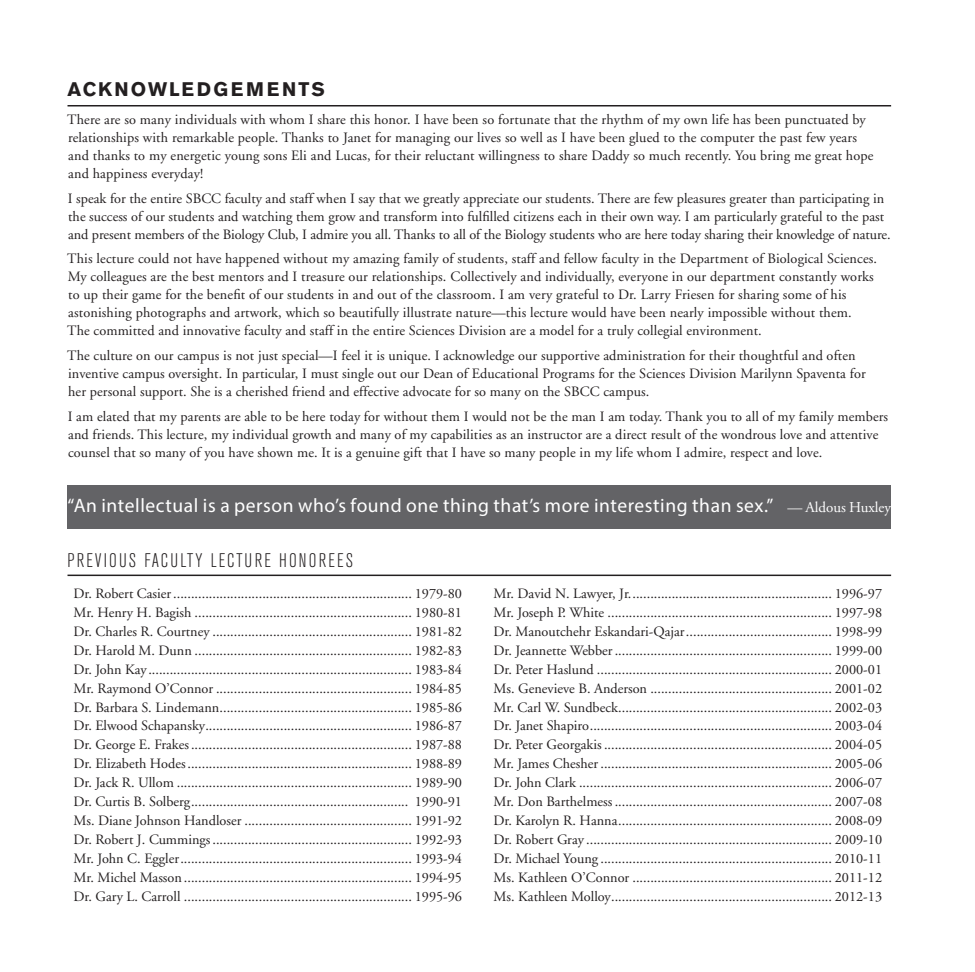
<style>
.page{position:relative;width:975px;height:972px;background:#fff}
.page>*{position:absolute;margin:0;border:0;box-sizing:border-box;transform-origin:0 0}
.t1{font:19.5px "Myriad Pro";letter-spacing:.03em;color:#fff}
.t2{font:300 condensed 19.5px "Akzidenz Grotesk BE";letter-spacing:.11em;color:#231f20}
.t3{font:700 19.5px "Akzidenz Grotesk BE";letter-spacing:.12em;color:#231f20}
.t4{font:14.25px/18px "Adobe Garamond";letter-spacing:.005em;color:#231f20}
.s1{font-family:"Adobe Garamond";font-size:15px}
</style>
<div class="page">
<hr style="left:68px;top:574px;width:823px;height:2px;background:#231f20">
<hr style="left:68px;top:105px;width:823px;height:1px;background:#231f20">
<div style="left:68px;top:485px;width:823px;height:43px;background:#636366"></div>
<p class="t3" style="left:68px;top:78px;width:259px">ACKNOWLEDGEMENTS</p>
<p class="t4" style="left:67px;top:111px;width:808px">There are so many individuals with whom I share this honor. I have been so fortunate that the rhythm of my own life has been punctuated by relationships with remarkable people. Thanks to Janet for managing our lives so well as I have been glued to the computer the past few years and thanks to my energetic young sons Eli and Lucas, for their reluctant willingness to share Daddy so much recently. You bring me great hope and happiness everyday!</p>
<p class="t4" style="left:68px;top:189px;width:824px">I speak for the entire SBCC faculty and staff when I say that we greatly appreciate our students. There are few pleasures greater than participating in the success of our students and watching them grow and transform into fulfilled citizens each in their own way. I am particularly grateful to the past and present members of the Biology Club, I admire you all. Thanks to all of the Biology students who are here today sharing their knowledge of nature.</p>
<p class="t4" style="left:67px;top:250px;width:811px">This lecture could not have happened without my amazing family of students, staff and fellow faculty in the Department of Biological Sciences.<br>My colleagues are the best mentors and I treasure our relationships. Collectively and individually, everyone in our department constantly works to up their game for the benefit of our students in and out of the classroom. I am very grateful to Dr. Larry Friesen for sharing some of his astonishing photographs and artwork, which so beautifully illustrate nature—this lecture would have been nearly impossible without them.<br>The committed and innovative faculty and staff in the entire Sciences Division are a model for a truly collegial environment.</p>
<p class="t4" style="left:67px;top:347px;width:800px">The culture on our campus is not just special—I feel it is unique. I acknowledge our supportive administration for their thoughtful and often inventive campus oversight. In particular, I must single out our Dean of Educational Programs for the Sciences Division Marilynn Spaventa for her personal support. She is a cherished friend and effective advocate for so many on the SBCC campus.</p>
<p class="t4" style="left:68px;top:408px;width:822px">I am elated that my parents are able to be here today for without them I would not be the man I am today. Thank you to all of my family members and friends. This lecture, my individual growth and many of my capabilities as an instructor are a direct result of the wondrous love and attentive counsel that so many of you have shown me. It is a genuine gift that I have so many people in my life whom I admire, respect and love.</p>
<p class="t1" style="left:68px;top:493px;width:825px">“An intellectual is a person who’s found one thing that’s more interesting than sex.” <span class="s1">— Aldous Huxley</span></p>
<p class="t2" style="left:68px;top:549px;width:287px">PREVIOUS FACULTY LECTURE HONOREES</p>
<p class="t4" style="left:74px;top:584px;width:390px">Dr. Robert Casier................................................................... 1979-80</p>
<p class="t4" style="left:74px;top:603px;width:390px">Mr. Henry H. Bagish ............................................................. 1980-81</p>
<p class="t4" style="left:74px;top:622px;width:390px">Dr. Charles R. Courtney ........................................................ 1981-82</p>
<p class="t4" style="left:74px;top:641px;width:390px">Dr. Harold M. Dunn ............................................................. 1982-83</p>
<p class="t4" style="left:74px;top:660px;width:390px">Dr. John Kay.......................................................................... 1983-84</p>
<p class="t4" style="left:74px;top:679px;width:390px">Mr. Raymond O’Connor ....................................................... 1984-85</p>
<p class="t4" style="left:74px;top:698px;width:390px">Dr. Barbara S. Lindemann...................................................... 1985-86</p>
<p class="t4" style="left:74px;top:717px;width:390px">Dr. Elwood Schapansky.......................................................... 1986-87</p>
<p class="t4" style="left:74px;top:736px;width:390px">Dr. George E. Frakes.............................................................. 1987-88</p>
<p class="t4" style="left:74px;top:754px;width:390px">Dr. Elizabeth Hodes............................................................... 1988-89</p>
<p class="t4" style="left:74px;top:773px;width:390px">Dr. Jack R. Ullom .................................................................. 1989-90</p>
<p class="t4" style="left:74px;top:792px;width:390px">Dr. Curtis B. Solberg............................................................. 1990-91</p>
<p class="t4" style="left:74px;top:811px;width:390px">Ms. Diane Johnson Handloser ............................................... 1991-92</p>
<p class="t4" style="left:74px;top:830px;width:390px">Dr. Robert J. Cummings........................................................ 1992-93</p>
<p class="t4" style="left:74px;top:849px;width:390px">Mr. John C. Eggler................................................................. 1993-94</p>
<p class="t4" style="left:74px;top:868px;width:390px">Mr. Michel Masson ................................................................ 1994-95</p>
<p class="t4" style="left:74px;top:887px;width:390px">Dr. Gary L. Carroll ................................................................ 1995-96</p>
<p class="t4" style="left:494px;top:584px;width:390px">Mr. David N. Lawyer, Jr......................................................... 1996-97</p>
<p class="t4" style="left:494px;top:603px;width:390px">Mr. Joseph P. White ............................................................... 1997-98</p>
<p class="t4" style="left:494px;top:622px;width:390px">Dr. Manoutchehr Eskandari-Qajar......................................... 1998-99</p>
<p class="t4" style="left:494px;top:641px;width:390px">Dr. Jeannette Webber............................................................. 1999-00</p>
<p class="t4" style="left:494px;top:660px;width:390px">Dr. Peter Haslund .................................................................. 2000-01</p>
<p class="t4" style="left:494px;top:679px;width:390px">Ms. Genevieve B. Anderson ................................................... 2001-02</p>
<p class="t4" style="left:494px;top:698px;width:390px">Mr. Carl W. Sundbeck............................................................ 2002-03</p>
<p class="t4" style="left:494px;top:717px;width:390px">Dr. Janet Shapiro.................................................................... 2003-04</p>
<p class="t4" style="left:494px;top:736px;width:390px">Dr. Peter Georgakis ................................................................ 2004-05</p>
<p class="t4" style="left:494px;top:754px;width:390px">Mr. James Chesher ................................................................. 2005-06</p>
<p class="t4" style="left:494px;top:773px;width:390px">Dr. John Clark ....................................................................... 2006-07</p>
<p class="t4" style="left:494px;top:792px;width:390px">Mr. Don Barthelmess ............................................................. 2007-08</p>
<p class="t4" style="left:494px;top:811px;width:390px">Dr. Karolyn R. Hanna............................................................ 2008-09</p>
<p class="t4" style="left:494px;top:830px;width:390px">Dr. Robert Gray ..................................................................... 2009-10</p>
<p class="t4" style="left:494px;top:849px;width:390px">Dr. Michael Young ................................................................. 2010-11</p>
<p class="t4" style="left:494px;top:868px;width:390px">Ms. Kathleen O’Connor ........................................................ 2011-12</p>
<p class="t4" style="left:494px;top:887px;width:390px">Ms. Kathleen Molloy.............................................................. 2012-13</p>
</div>
